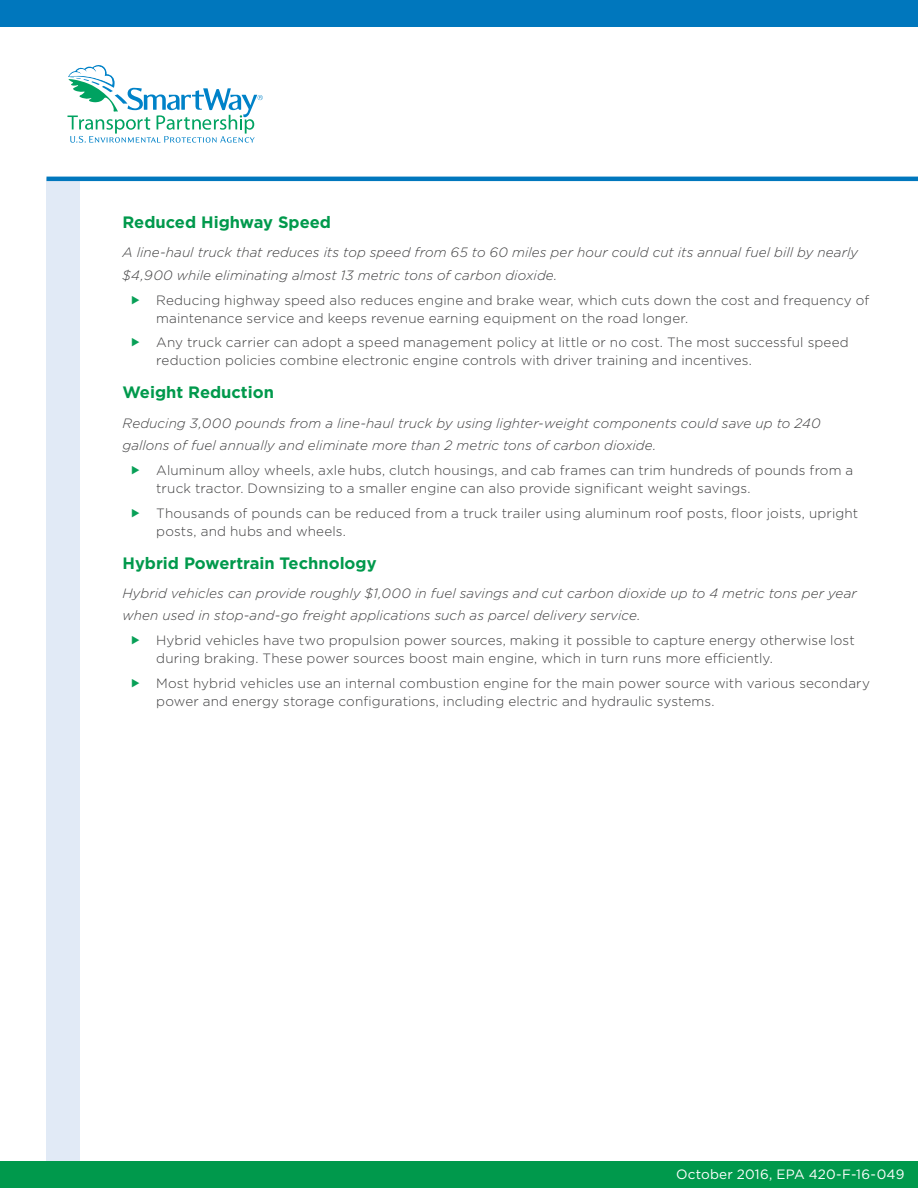
<style>
.page{position:relative;width:918px;height:1188px;background:#fff}
.page>*{position:absolute;margin:0;border:0;box-sizing:border-box;transform-origin:0 0}
.t1{font:700 16.5px "Gotham";color:#00994c}
.t2{font:300 13.5px/18px "Gotham";letter-spacing:.01em;color:#3e3e3f}
.t3{font:italic 300 13.5px/22.5px "Gotham";letter-spacing:.005em;color:#3e3e3f}
.t4{font:13.5px "Gotham";letter-spacing:.01em;color:#fff}
</style>
<div class="page">
<div style="left:0;top:0;width:918px;height:27px;background:#0077bd"></div>
<div style="left:0;top:1161px;width:918px;height:27px;background:#00994c"></div>
<div style="left:46px;top:179px;width:34px;height:982px;background:#e1eaf6"></div>
<hr style="left:46px;top:177px;width:872px;height:4px;background:#0077bd">
<svg style="left:68px;top:65px;width:195px;height:78px"></svg>
<h4 class="t1" style="left:123px;top:211px;width:210px">Reduced Highway Speed</h4>
<p class="t3" style="left:123px;top:241px;width:737px">A line-haul truck that reduces its top speed from 65 to 60 miles per hour could cut its annual fuel bill by nearly $4,900 while eliminating almost 13 metric tons of carbon dioxide.</p>
<p class="t2" style="left:156px;top:290px;width:715px">Reducing highway speed also reduces engine and brake wear, which cuts down the cost and frequency of maintenance service and keeps revenue earning equipment on the road longer.</p>
<p class="t2" style="left:156px;top:333px;width:694px">Any truck carrier can adopt a speed management policy at little or no cost. The most successful speed reduction policies combine electronic engine controls with driver training and incentives.</p>
<h4 class="t1" style="left:123px;top:381px;width:153px">Weight Reduction</h4>
<p class="t3" style="left:123px;top:411px;width:700px">Reducing 3,000 pounds from a line-haul truck by using lighter-weight components could save up to 240 gallons of fuel annually and eliminate more than 2 metric tons of carbon dioxide.</p>
<p class="t2" style="left:156px;top:461px;width:699px">Aluminum alloy wheels, axle hubs, clutch housings, and cab frames can trim hundreds of pounds from a truck tractor. Downsizing to a smaller engine can also provide significant weight savings.</p>
<p class="t2" style="left:156px;top:503px;width:703px">Thousands of pounds can be reduced from a truck trailer using aluminum roof posts, floor joists, upright posts, and hubs and wheels.</p>
<h4 class="t1" style="left:123px;top:552px;width:256px">Hybrid Powertrain Technology</h4>
<p class="t3" style="left:123px;top:581px;width:736px">Hybrid vehicles can provide roughly $1,000 in fuel savings and cut carbon dioxide up to 4 metric tons per year when used in stop-and-go freight applications such as parcel delivery service.</p>
<p class="t2" style="left:156px;top:631px;width:700px">Hybrid vehicles have two propulsion power sources, making it possible to capture energy otherwise lost during braking. These power sources boost main engine, which in turn runs more efficiently.</p>
<p class="t2" style="left:156px;top:674px;width:715px">Most hybrid vehicles use an internal combustion engine for the main power source with various secondary power and energy storage configurations, including electric and hydraulic systems.</p>
<p class="t4" style="left:676px;top:1165px;width:230px">October 2016, EPA 420-F-16-049</p>
</div>
